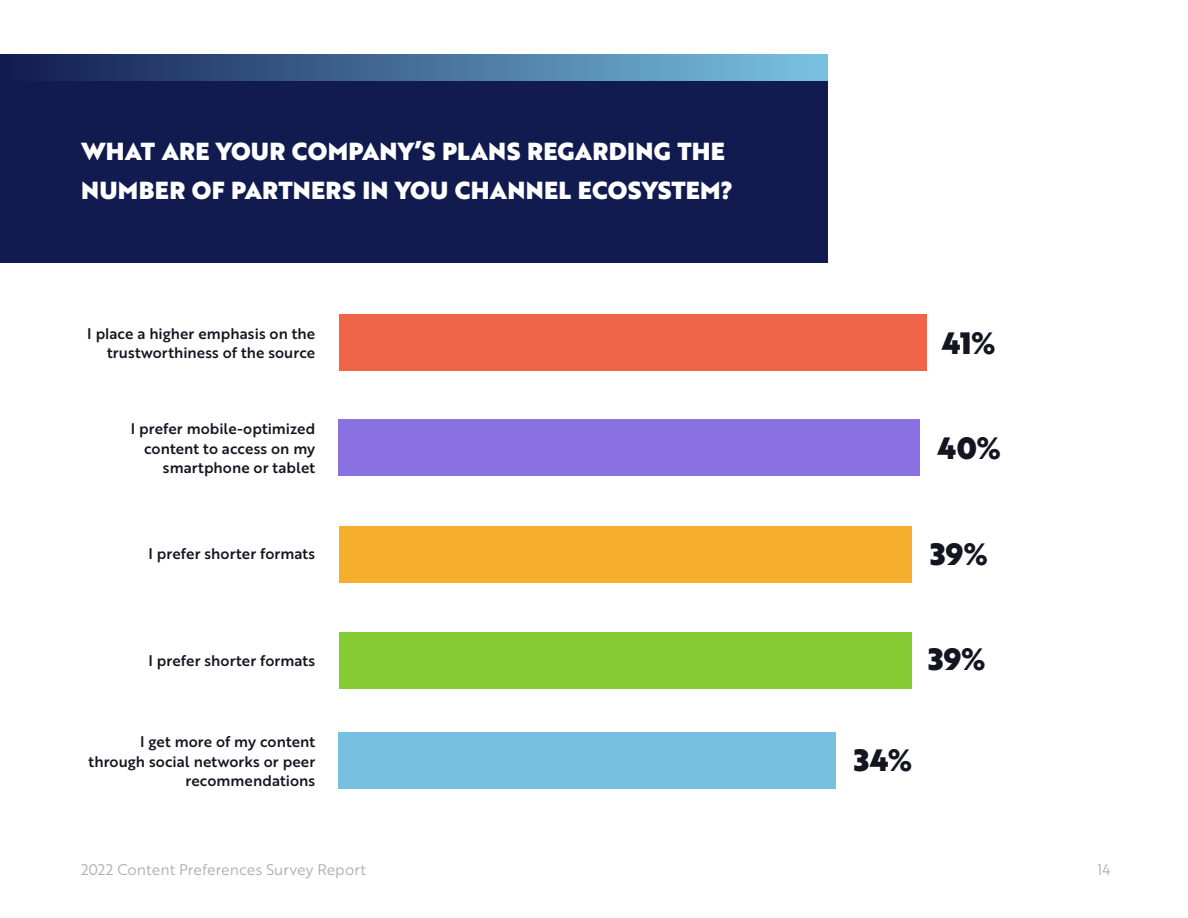
<style>
.page{position:relative;width:1188px;height:918px;background:#fff}
.page>*{position:absolute;margin:0;border:0;box-sizing:border-box;transform-origin:0 0}
.t1{font:30px "Brother 1816 Black";color:#151521}
.t2{font:24px/39px "Brother 1816 Black";letter-spacing:.01em;color:#fff}
.t3{font:15px/19.5px "Brother 1816 Medium";letter-spacing:.005em;color:#151521;text-align:right}
.t4{font:15px "Brother 1816 Book";letter-spacing:.005em;color:#adadb1}
</style>
<div class="page">
<div style="left:0;top:54px;width:827px;height:49px;background:linear-gradient(to right,#111b50,#7ac3e2)"></div>
<div style="left:0;top:81px;width:827px;height:182px;background:#111b50"></div>
<div style="left:339px;top:419px;width:581px;height:57px;background:#8a71e2"></div>
<div style="left:339px;top:732px;width:497px;height:57px;background:#78c0e0"></div>
<div style="left:339px;top:632px;width:573px;height:57px;background:#85cb33"></div>
<div style="left:339px;top:526px;width:573px;height:57px;background:#f6ae2d"></div>
<div style="left:339px;top:314px;width:588px;height:57px;background:#f06449"></div>
<h2 class="t2" style="left:81px;top:131px;width:654px">WHAT ARE YOUR COMPANY’S PLANS REGARDING THE<br>NUMBER OF PARTNERS IN YOU CHANNEL ECOSYSTEM?</h2>
<p class="t3" style="left:87px;top:323px;width:229px">I place a higher emphasis on the trustworthiness of the source</p>
<p class="t3" style="left:131px;top:418px;width:186px">I prefer mobile-optimized content to access on my smartphone or tablet</p>
<p class="t3" style="left:149px;top:544px;width:168px">I prefer shorter formats</p>
<p class="t3" style="left:149px;top:650px;width:168px">I prefer shorter formats</p>
<p class="t3" style="left:89px;top:731px;width:228px">I get more of my content through social networks or peer recommendations</p>
<h1 class="t1" style="left:942px;top:320px;width:56px">41%</h1>
<h1 class="t1" style="left:938px;top:425px;width:65px">40%</h1>
<h1 class="t1" style="left:930px;top:531px;width:60px">39%</h1>
<h1 class="t1" style="left:928px;top:636px;width:60px">39%</h1>
<h1 class="t1" style="left:854px;top:737px;width:60px">34%</h1>
<p class="t4" style="left:81px;top:858px;width:287px">2022 Content Preferences Survey Report</p>
<p class="t4" style="left:1097px;top:858px;width:14px">14</p>
</div>
